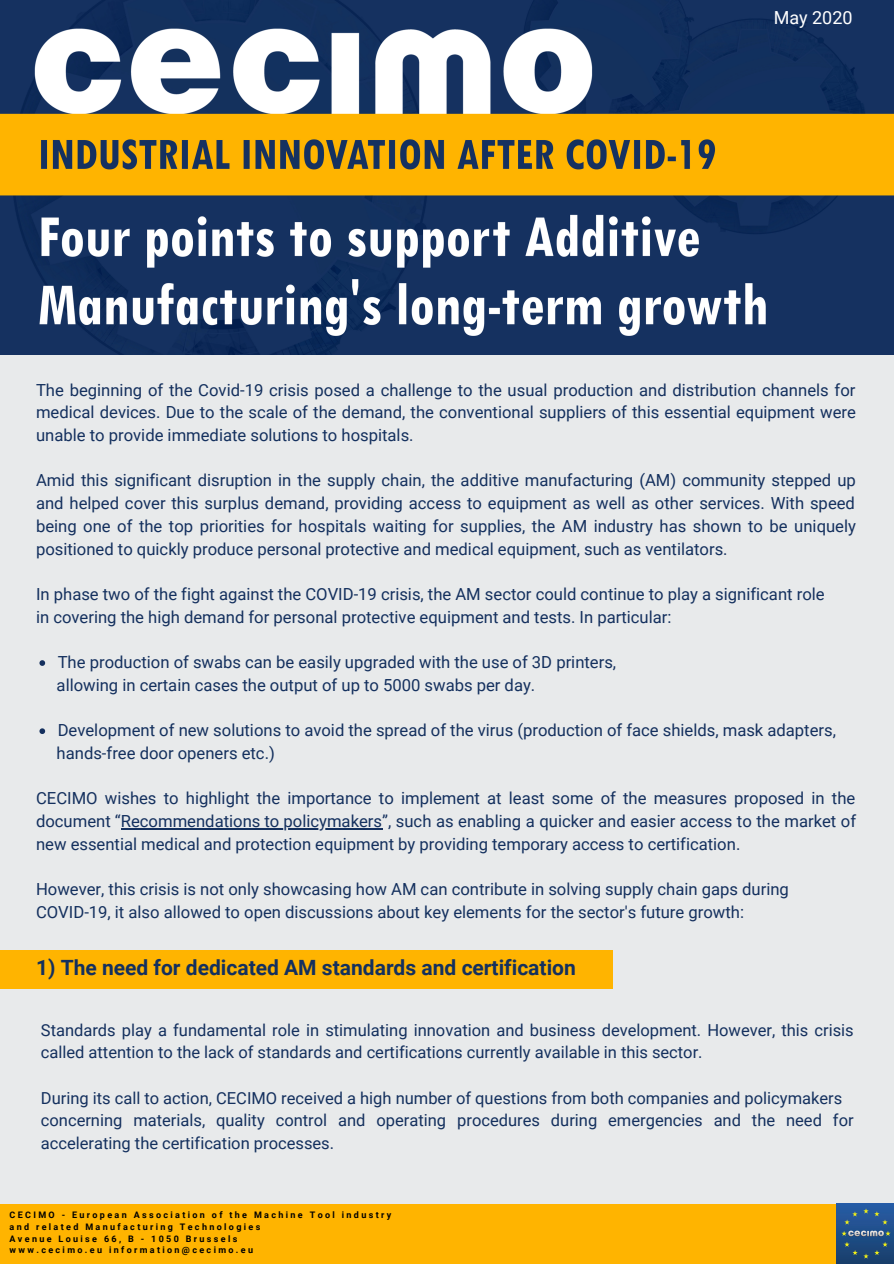
<style>
.page{position:relative;width:894px;height:1264px;background:#fff}
.page>*{position:absolute;margin:0;border:0;box-sizing:border-box;transform-origin:0 0}
.t1{font:700 21px "Roboto";color:#14305e}
.t2{font:18px "Roboto";color:#fff}
.t3{font:16.65px/22.6px "Roboto";color:#14305e;text-align:justify}
.t4{font:16.5px/22.5px "Roboto";color:#14305e}
.t5{font:700 9px/11.7px "Roboto";letter-spacing:.26em;color:#000}
</style>
<div class="page">
<div style="left:0;top:0;width:893px;height:1263px;background:#e8eaeb"></div>
<img style="left:1px;top:0;width:892px;height:355px">
<div style="left:0;top:1204px;width:893px;height:59px;background:#ffb400"></div>
<img style="left:836px;top:1203px;width:57px;height:60px">
<svg style="left:39px;top:660px;width:6px;height:6px"></svg>
<svg style="left:39px;top:728px;width:6px;height:6px"></svg>
<hr style="left:121px;top:828px;width:261px;height:1px;background:#14305e">
<div style="left:0;top:950px;width:612px;height:38px;background:#ffb400"></div>
<p class="t2" style="left:773px;top:7px;width:80px">May 2020</p>
<p class="t3" style="left:36px;top:378px;width:821px">The beginning of the Covid-19 crisis posed a challenge to the usual production and distribution channels for medical devices. Due to the scale of the demand, the conventional suppliers of this essential equipment were unable to provide immediate solutions to hospitals.</p>
<p class="t3" style="left:36px;top:469px;width:821px">Amid this significant disruption in the supply chain, the additive manufacturing (AM) community stepped up and helped cover this surplus demand, providing access to equipment as well as other services. With speed being one of the top priorities for hospitals waiting for supplies, the AM industry has shown to be uniquely positioned to quickly produce personal protective and medical equipment, such as ventilators.</p>
<p class="t3" style="left:36px;top:583px;width:789px">In phase two of the fight against the COVID-19 crisis, the AM sector could continue to play a significant role in covering the high demand for personal protective equipment and tests. In particular:</p>
<p class="t3" style="left:58px;top:651px;width:560px">The production of swabs can be easily upgraded with the use of 3D printers,</p>
<p class="t3" style="left:57px;top:674px;width:480px">allowing in certain cases the output of up to 5000 swabs per day.</p>
<p class="t3" style="left:58px;top:719px;width:779px">Development of new solutions to avoid the spread of the virus (production of face shields, mask adapters,</p>
<p class="t3" style="left:57px;top:742px;width:220px">hands-free door openers etc.)</p>
<p class="t3" style="left:36px;top:787px;width:821px">CECIMO wishes to highlight the importance to implement at least some of the measures proposed in the document “Recommendations to policymakers”, such as enabling a quicker and easier access to the market of new essential medical and protection equipment by providing temporary access to certification.</p>
<p class="t3" style="left:36px;top:878px;width:754px">However, this crisis is not only showcasing how AM can contribute in solving supply chain gaps during<br>COVID-19, it also allowed to open discussions about key elements for the sector's future growth:</p>
<p class="t1" style="left:36px;top:955px;width:541px">1) The need for dedicated AM standards and certification</p>
<p class="t4" style="left:41px;top:1019px;width:814px">Standards play a fundamental role in stimulating innovation and business development. However, this crisis called attention to the lack of standards and certifications currently available in this sector.</p>
<p class="t4" style="left:41px;top:1086px;width:814px">During its call to action, CECIMO received a high number of questions from both companies and policymakers concerning materials, quality control and operating procedures during emergencies and the need for accelerating the certification processes.</p>
<p class="t5" style="left:10px;top:1209px;width:383px">CECIMO - European Association of the Machine Tool industry and related Manufacturing Technologies<br>Avenue Louise 66, B - 1050 Brussels<br>www.cecimo.eu information@cecimo.eu</p>
</div>
